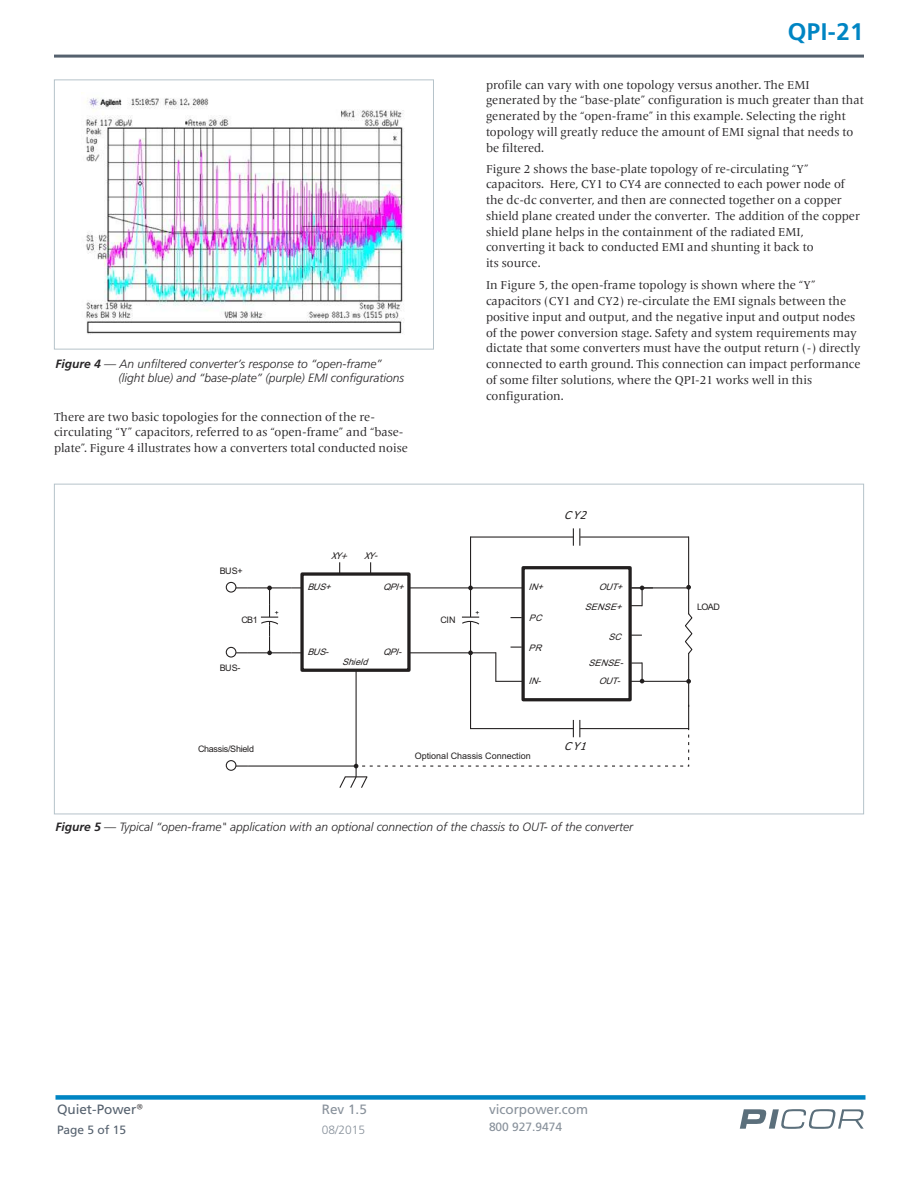
<style>
.page{position:relative;width:918px;height:1188px;background:#fff}
.page>*{position:absolute;margin:0;border:0;box-sizing:border-box;transform-origin:0 0}
.t1{font:700 24px "Frutiger";color:#0085c3}
.t2{font:13.5px "Frutiger";color:#88919b}
.t3{font:13.5px "Frutiger";color:#55616e}
.t4{font:12px/15.8px "Frutiger Serif LT Pro";color:#272527}
.t5{font:italic 300 12px/14.4px "Frutiger";color:#272527}
.t6{font:12px "Frutiger";color:#88919b}
.t7{font:12px "Frutiger";color:#55616e}
.t8{font:300 12px "Frutiger";color:#88919b}
.t9{font:italic 10.8px "Tahoma";color:#221f1f}
.t10{font:italic 9px "Arial";color:#221f1f}
.t11{font:9px "Arial";color:#221f1f}
.t12{font:9px "Arial";letter-spacing:-.03em;color:#221f1f}
.t13{font:italic 9px "Tahoma";color:#221f1f}
.t14{font:6.75px "Arial";color:#020303}
.s1{font-weight:700}
.s2{font-family:"Frutiger Serif LT Pro";color:#272527}
</style>
<div class="page">
<hr style="left:54px;top:55px;width:810px;height:3px;background:#55616e">
<div style="left:56px;top:1095px;width:810px;height:5px;background:#0085c3"></div>
<svg style="left:740px;top:1109px;width:124px;height:20px"></svg>
<img style="left:85px;top:98px;width:320px;height:236px">
<div style="left:54px;top:79px;width:380px;height:270px;border:1px solid #b6c3ca"></div>
<hr style="left:470px;top:537px;width:1px;height:80px;background:#221f1f">
<hr style="left:470px;top:621px;width:1px;height:108px;background:#221f1f">
<svg style="left:462px;top:617px;width:18px;height:9px"></svg>
<div style="left:300px;top:572px;width:111px;height:100px;border:3px solid #221f1f"></div>
<hr style="left:409px;top:652px;width:87px;height:1px;background:#221f1f">
<div style="left:521px;top:566px;width:111px;height:135px;border:3px solid #221f1f"></div>
<svg style="left:496px;top:681px;width:27px;height:1px"></svg>
<hr style="left:631px;top:587px;width:56px;height:1px;background:#221f1f">
<hr style="left:688px;top:653px;width:1px;height:76px;background:#221f1f">
<div style="left:226px;top:582px;width:10px;height:11px;border:1px solid #221f1f;border-radius:50%"></div>
<div style="left:226px;top:647px;width:10px;height:11px;border:1px solid #221f1f;border-radius:50%"></div>
<svg style="left:236px;top:766px;width:12px;height:1px"></svg>
<div style="left:226px;top:760px;width:10px;height:11px;border:1px solid #221f1f;border-radius:50%"></div>
<hr style="left:629px;top:681px;width:61px;height:1px;background:#221f1f">
<hr style="left:409px;top:587px;width:114px;height:1px;background:#221f1f">
<svg style="left:236px;top:586px;width:66px;height:69px"></svg>
<svg style="left:468px;top:586px;width:5px;height:4px"></svg>
<svg style="left:468px;top:651px;width:5px;height:4px"></svg>
<hr style="left:248px;top:766px;width:108px;height:1px;background:#221f1f">
<hr style="left:495px;top:652px;width:1px;height:30px;background:#221f1f">
<svg style="left:631px;top:586px;width:22px;height:20px"></svg>
<svg style="left:631px;top:663px;width:13px;height:20px"></svg>
<svg style="left:684px;top:585px;width:9px;height:70px"></svg>
<svg style="left:686px;top:679px;width:5px;height:5px"></svg>
<hr style="left:356px;top:670px;width:1px;height:98px;background:#221f1f">
<hr style="left:688px;top:537px;width:1px;height:51px;background:#221f1f">
<svg style="left:573px;top:528px;width:7px;height:18px"></svg>
<hr style="left:471px;top:537px;width:102px;height:1px;background:#221f1f">
<hr style="left:581px;top:537px;width:107px;height:1px;background:#221f1f">
<svg style="left:338px;top:720px;width:351px;height:68px"></svg>
<p class="t5" style="left:119px;top:357px;width:287px;text-indent:-63px"><span class="s1">Figure 4</span> — An unfiltered converter’s response to “open-frame” (light blue) and “base-plate” (purple) EMI configurations</p>
<p class="t4" style="left:54px;top:410px;width:355px">There are two basic topologies for the connection of the re&shy;circulating “Y” capacitors, referred to as “open-frame” and “base&shy;plate”. Figure 4 illustrates how a converters total conducted noise</p>
<p class="t11" style="left:220px;top:568px;width:24px">BUS+</p>
<p class="t13" style="left:331px;top:552px;width:20px">XY +</p>
<p class="t13" style="left:364px;top:552px;width:17px">XY -</p>
<p class="t10" style="left:307px;top:584px;width:27px">BUS+</p>
<p class="t10" style="left:383px;top:584px;width:25px">QPI+</p>
<h1 class="t1" style="left:788px;top:22px;width:77px">QPI-21</h1>
<p class="t4" style="left:486px;top:78px;width:379px">profile can vary with one topology versus another. The EMI generated by the “base-plate” configuration is much greater than that generated by the “open-frame” in this example. Selecting the right topology will greatly reduce the amount of EMI signal that needs to be filtered.</p>
<p class="t4" style="left:486px;top:162px;width:375px">Figure 2 shows the base-plate topology of re-circulating “Y” capacitors. Here, CY1 to CY4 are connected to each power node of the dc-dc converter, and then are connected together on a copper shield plane created under the converter. The addition of the copper shield plane helps in the containment of the radiated EMI, converting it back to conducted EMI and shunting it back to<br>its source.</p>
<p class="t4" style="left:486px;top:279px;width:376px">In Figure 5, the open-frame topology is shown where the “Y” capacitors (CY1 and CY2) re-circulate the EMI signals between the positive input and output, and the negative input and output nodes of the power conversion stage. Safety and system requirements may dictate that some converters must have the output return (-) directly connected to earth ground. This connection can impact performance of some filter solutions, where the QPI-21 works well in this configuration.</p>
<p class="t9" style="left:564px;top:511px;width:26px">CY2</p>
<p class="t10" style="left:528px;top:584px;width:19px">IN+</p>
<p class="t10" style="left:599px;top:584px;width:28px">OUT+</p>
<p class="t14" style="left:275px;top:610px;width:5px">+</p>
<p class="t14" style="left:476px;top:610px;width:5px">+</p>
<p class="t11" style="left:241px;top:616px;width:18px">CB1</p>
<p class="t11" style="left:441px;top:616px;width:17px">CIN</p>
<p class="t11" style="left:220px;top:665px;width:22px">BUS-</p>
<p class="t10" style="left:307px;top:649px;width:25px">BUS-</p>
<p class="t10" style="left:383px;top:649px;width:22px">QPI-</p>
<p class="t10" style="left:342px;top:658px;width:29px">Shield</p>
<p class="t10" style="left:529px;top:614px;width:17px">PC</p>
<p class="t10" style="left:528px;top:644px;width:17px">PR</p>
<p class="t10" style="left:528px;top:677px;width:16px">IN-</p>
<p class="t10" style="left:585px;top:604px;width:41px">SENSE+</p>
<p class="t10" style="left:608px;top:634px;width:17px">SC</p>
<p class="t10" style="left:588px;top:659px;width:39px">SENSE-</p>
<p class="t10" style="left:599px;top:677px;width:25px">OUT-</p>
<p class="t12" style="left:198px;top:746px;width:57px">Chassis/Shield</p>
<p class="t11" style="left:415px;top:753px;width:118px">Optional Chassis Connection</p>
<p class="t9" style="left:564px;top:742px;width:26px">CY1</p>
<p class="t5" style="left:56px;top:821px;width:579px"><span class="s1">Figure 5</span> — Typical “open-frame" application with an optional connection of the chassis to OUT- of the converter</p>
<p class="t11" style="left:697px;top:604px;width:24px">LOAD</p>
<p class="t3" style="left:57px;top:1104px;width:88px">Quiet-Power<span class="s2">®</span></p>
<p class="t2" style="left:322px;top:1104px;width:46px">Rev 1.5</p>
<p class="t2" style="left:489px;top:1104px;width:101px">vicorpower.com</p>
<p class="t7" style="left:57px;top:1125px;width:71px">Page 5 of 15</p>
<p class="t8" style="left:322px;top:1125px;width:45px">08/2015</p>
<p class="t6" style="left:489px;top:1122px;width:75px">800 927.9474</p>
</div>
